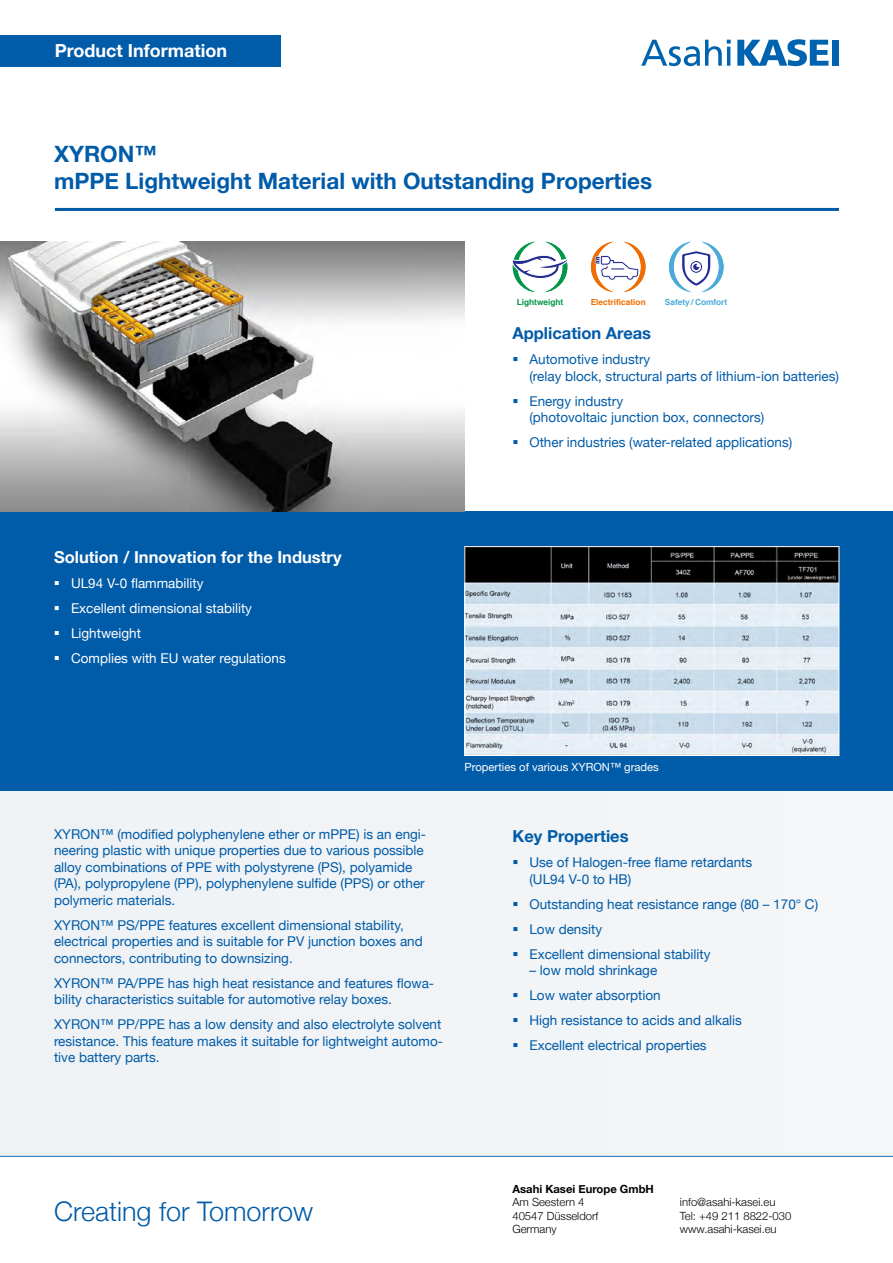
<style>
.page{position:relative;width:893px;height:1263px;background:#fff}
.page>*{position:absolute;margin:0;border:0;box-sizing:border-box;transform-origin:0 0}
.t1{font:300 27px "Helvetica Neue";color:#005ba8}
.t2{font:700 22.5px/27px "Helvetica Neue";color:#005ba8}
.t3{font:700 18px "Helvetica Neue";color:#fff}
.t4{font:700 16.5px "Helvetica Neue";color:#fff}
.t5{font:700 16.5px "Helvetica Neue";color:#005ba8}
.t6{font:13.5px/16.5px "Helvetica Neue";color:#005ba8}
.t7{font:13.5px/25px "Helvetica Neue";color:#fff}
.t8{font:300 11.25px/13.5px "Helvetica Neue";color:#000}
.t9{font:11.25px "Helvetica Neue";color:#fff}
.t10{font:700 11.25px "Helvetica Neue";color:#000}
.t11{font:700 8.25px "Helvetica";color:#f16c00}
.t12{font:700 8.25px "Helvetica";color:#4aabd9}
.t13{font:700 8.25px "Helvetica";color:#009749}
</style>
<div class="page">
<div style="left:832px;top:40px;width:7px;height:26px;background:#0063af"></div>
<svg style="left:737px;top:39px;width:91px;height:27px"></svg>
<svg style="left:641px;top:40px;width:90px;height:26px"></svg>
<hr style="left:727px;top:47px;width:3px;height:19px;background:#0063af">
<div style="left:0;top:35px;width:281px;height:31px;background:#005ba8"></div>
<hr style="left:55px;top:208px;width:784px;height:3px;background:#005ba8">
<hr style="left:0;top:1156px;width:893px;height:1px;background:#005ba8">
<div style="left:0;top:791px;width:893px;height:365px;background:#f2f4f6"></div>
<div style="left:0;top:511px;width:893px;height:280px;background:#005ba8"></div>
<img style="left:0;top:242px;width:465px;height:269px">
<img style="left:467px;top:548px;width:370px;height:206px">
<div style="left:465px;top:546px;width:374px;height:210px;border:1px solid #fff"></div>
<svg style="left:591px;top:242px;width:54px;height:50px"></svg>
<svg style="left:512px;top:242px;width:56px;height:50px"></svg>
<svg style="left:669px;top:242px;width:55px;height:50px"></svg>
<h3 class="t3" style="left:55px;top:36px;width:174px">Product Information</h3>
<h2 class="t2" style="left:54px;top:141px;width:600px">XYRON™<br>mPPE Lightweight Material with Outstanding Properties</h2>
<p class="t13" style="left:517px;top:295px;width:48px">Lightweight</p>
<p class="t11" style="left:591px;top:295px;width:56px">Electrification</p>
<p class="t12" style="left:665px;top:295px;width:64px">Safety / Comfort</p>
<p class="t5" style="left:512px;top:320px;width:140px">Application Areas</p>
<p class="t6" style="left:529px;top:352px;width:311px">Automotive industry<br>(relay block, structural parts of lithium-ion batteries)</p>
<p class="t6" style="left:529px;top:393px;width:236px">Energy industry<br>(photovoltaic junction box, connectors)</p>
<p class="t6" style="left:529px;top:435px;width:264px">Other industries (water-related applications)</p>
<p class="t4" style="left:54px;top:544px;width:289px">Solution / Innovation for the Industry</p>
<p class="t7" style="left:71px;top:571px;width:216px">UL94 V-0 flammability<br>Excellent dimensional stability<br>Lightweight<br>Complies with EU water regulations</p>
<p class="t6" style="left:54px;top:827px;width:374px">XYRON™ (modified polyphenylene ether or mPPE) is an engi&shy;neering plastic with unique properties due to various possible alloy combinations of PPE with polystyrene (PS), polyamide (PA), polypropylene (PP), polyphenylene sulfide (PPS) or other polymeric materials.</p>
<p class="t6" style="left:54px;top:917px;width:370px">XYRON™ PS/PPE features excellent dimensional stability, electrical properties and is suitable for PV junction boxes and connectors, contributing to downsizing.</p>
<p class="t6" style="left:54px;top:975px;width:382px">XYRON™ PA/PPE has high heat resistance and features flowa&shy;bility characteristics suitable for automotive relay boxes.</p>
<p class="t6" style="left:54px;top:1017px;width:391px">XYRON™ PP/PPE has a low density and also electrolyte solvent resistance. This feature makes it suitable for lightweight automo&shy;tive battery parts.</p>
<p class="t9" style="left:465px;top:759px;width:196px">Properties of various XYRON™ grades</p>
<p class="t5" style="left:512px;top:823px;width:118px">Key Properties</p>
<p class="t6" style="left:529px;top:855px;width:224px">Use of Halogen-free flame retardants (UL94 V-0 to HB)</p>
<p class="t6" style="left:529px;top:892px;width:290px;line-height:25px">Outstanding heat resistance range (80 – 170° C)<br>Low density<br>Excellent dimensional stability</p>
<p class="t6" style="left:529px;top:958px;width:214px;line-height:25px">– low mold shrinkage<br>Low water absorption<br>High resistance to acids and alkalis<br>Excellent electrical properties</p>
<h1 class="t1" style="left:54px;top:1189px;width:261px">Creating for Tomorrow</h1>
<p class="t10" style="left:512px;top:1180px;width:143px">Asahi Kasei Europe GmbH</p>
<p class="t8" style="left:512px;top:1195px;width:88px">Am Seestern 4<br>40547 Düsseldorf<br>Germany</p>
<p class="t8" style="left:680px;top:1195px;width:113px">info@asahi-kasei.eu<br>Tel: +49 211 8822-030 www.asahi-kasei.eu</p>
</div>
